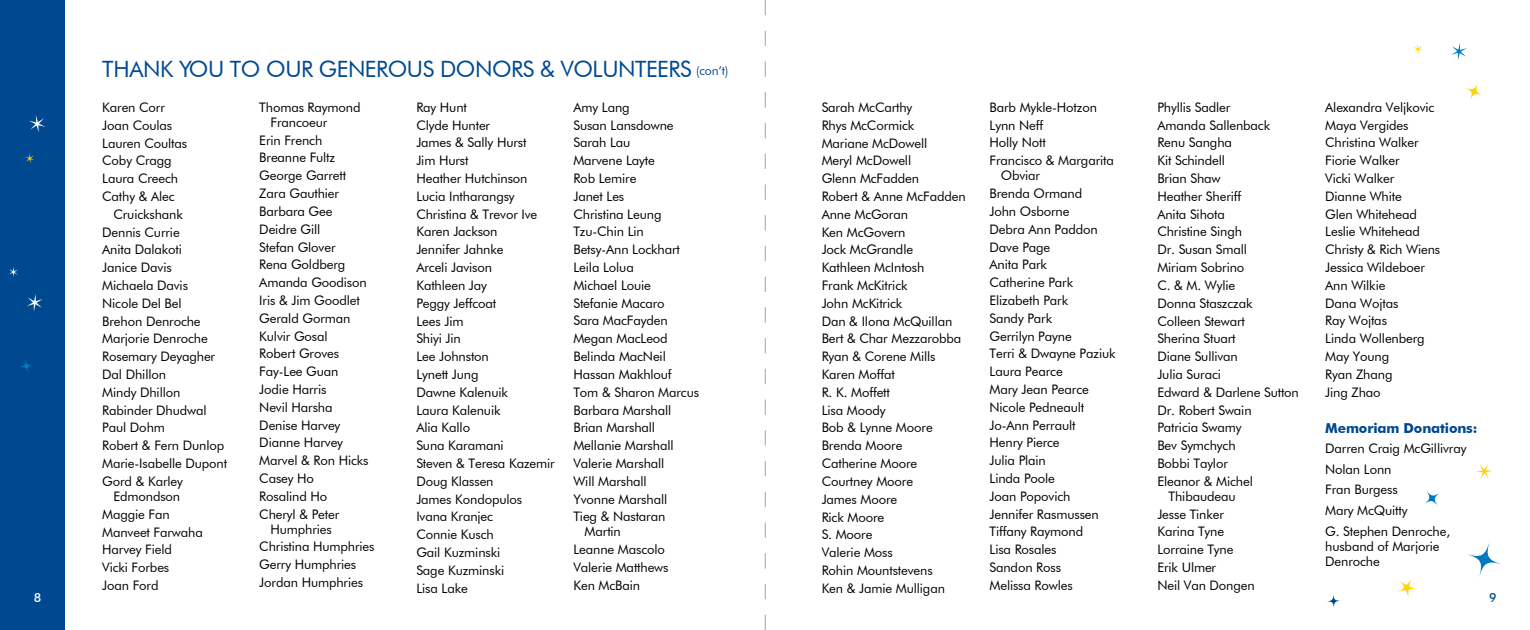
<style>
.page{position:relative;width:1530px;height:630px;background:#fff}
.page>*{position:absolute;margin:0;border:0;box-sizing:border-box;transform-origin:0 0}
.t1{font:22.5px "Futura BT";letter-spacing:-.02em;color:#004990}
.t2{font:700 13.75px "Futura BT";letter-spacing:-.01em;color:#004990}
.t3{font:13.12px/17.8px "Futura BT";letter-spacing:-.01em;color:#000}
.t4{font:500 12.5px "Futura BT";color:#fff}
.t5{font:500 12.5px "Futura BT";color:#004990}
.s1{font-size:12.5px}
</style>
<div class="page">
<div style="left:0;top:0;width:64px;height:630px;background:#004990"></div>
<svg style="left:18px;top:358px;width:17px;height:16px"></svg>
<svg style="left:25px;top:154px;width:10px;height:10px"></svg>
<svg style="left:9px;top:267px;width:9px;height:10px"></svg>
<svg style="left:27px;top:294px;width:16px;height:17px"></svg>
<svg style="left:29px;top:115px;width:16px;height:17px"></svg>
<svg style="left:1423px;top:489px;width:18px;height:18px"></svg>
<svg style="left:1464px;top:81px;width:20px;height:21px"></svg>
<svg style="left:1325px;top:593px;width:17px;height:16px"></svg>
<svg style="left:1465px;top:540px;width:39px;height:38px"></svg>
<svg style="left:1398px;top:579px;width:18px;height:18px"></svg>
<svg style="left:1413px;top:44px;width:10px;height:10px"></svg>
<svg style="left:1476px;top:464px;width:17px;height:15px"></svg>
<svg style="left:1451px;top:43px;width:16px;height:17px"></svg>
<svg style="left:765px;top:0;width:1px;height:630px"></svg>
<p class="t4" style="left:34px;top:590px;width:9px">8</p>
<h1 class="t1" style="left:102px;top:55px;width:628px">THANK YOU TO OUR GENEROUS DONORS &amp; VOLUNTEERS <span class="s1">(con’t)</span></h1>
<p class="t3" style="left:102px;top:98px;width:64px">Karen Corr</p>
<p class="t3" style="left:102px;top:116px;width:72px">Joan Coulas</p>
<p class="t3" style="left:102px;top:134px;width:87px">Lauren Coultas</p>
<p class="t3" style="left:102px;top:152px;width:71px">Coby Cragg</p>
<p class="t3" style="left:102px;top:169px;width:77px">Laura Creech</p>
<p class="t3" style="left:102px;top:187px;width:74px">Cathy &amp; Alec</p>
<p class="t3" style="left:113px;top:205px;width:71px">Cruickshank</p>
<p class="t3" style="left:102px;top:223px;width:79px">Dennis Currie</p>
<p class="t3" style="left:102px;top:241px;width:81px">Anita Dalakoti</p>
<p class="t3" style="left:102px;top:259px;width:71px">Janice Davis</p>
<p class="t3" style="left:102px;top:276px;width:87px">Michaela Davis</p>
<p class="t3" style="left:102px;top:294px;width:81px">Nicole Del Bel</p>
<p class="t3" style="left:102px;top:312px;width:100px">Brehon Denroche</p>
<p class="t3" style="left:102px;top:330px;width:107px">Marjorie Denroche</p>
<p class="t3" style="left:102px;top:348px;width:114px">Rosemary Deyagher</p>
<p class="t3" style="left:102px;top:365px;width:65px">Dal Dhillon</p>
<p class="t3" style="left:102px;top:383px;width:80px">Mindy Dhillon</p>
<p class="t3" style="left:102px;top:401px;width:106px">Rabinder Dhudwal</p>
<p class="t3" style="left:102px;top:419px;width:64px">Paul Dohm</p>
<p class="t3" style="left:102px;top:437px;width:124px">Robert &amp; Fern Dunlop</p>
<p class="t3" style="left:102px;top:454px;width:126px">Marie-Isabelle Dupont</p>
<p class="t3" style="left:102px;top:472px;width:82px">Gord &amp; Karley</p>
<p class="t3" style="left:102px;top:487px;width:102px;text-indent:11px">Edmondson<br>Maggie Fan<br>Manveet Farwaha<br>Harvey Field<br>Vicki Forbes<br>Joan Ford</p>
<p class="t3" style="left:271px;top:100px;width:91px;line-height:15px;text-indent:-11px">Thomas Raymond<br>Francoeur</p>
<p class="t3" style="left:259px;top:131px;width:111px">Erin French<br>Breanne Fultz<br>George Garrett<br>Zara Gauthier<br>Barbara Gee<br>Deidre Gill<br>Stefan Glover<br>Rena Goldberg<br>Amanda Goodison<br>Iris &amp; Jim Goodlet<br>Gerald Gorman<br>Kulvir Gosal<br>Robert Groves<br>Fay-Lee Guan<br>Jodie Harris<br>Nevil Harsha<br>Denise Harvey<br>Dianne Harvey<br>Marvel &amp; Ron Hicks<br>Casey Ho<br>Rosalind Ho<br>Cheryl &amp; Peter</p>
<p class="t3" style="left:259px;top:520px;width:117px;text-indent:11px">Humphries<br>Christina Humphries<br>Gerry Humphries<br>Jordan Humphries</p>
<p class="t3" style="left:416px;top:98px;width:140px">Ray Hunt<br>Clyde Hunter<br>James &amp; Sally Hurst<br>Jim Hurst<br>Heather Hutchinson<br>Lucia Intharangsy<br>Christina &amp; Trevor Ive<br>Karen Jackson<br>Jennifer Jahnke<br>Arceli Javison<br>Kathleen Jay<br>Peggy Jeffcoat<br>Lees Jim<br>Shiyi Jin<br>Lee Johnston<br>Lynett Jung<br>Dawne Kalenuik<br>Laura Kalenuik<br>Alia Kallo<br>Suna Karamani<br>Steven &amp; Teresa Kazemir<br>Doug Klassen<br>James Kondopulos<br>Ivana Kranjec<br>Connie Kusch<br>Gail Kuzminski<br>Sage Kuzminski<br>Lisa Lake</p>
<p class="t3" style="left:573px;top:98px;width:127px">Amy Lang<br>Susan Lansdowne<br>Sarah Lau<br>Marvene Layte<br>Rob Lemire<br>Janet Les<br>Christina Leung<br>Tzu-Chin Lin<br>Betsy-Ann Lockhart<br>Leila Lolua<br>Michael Louie<br>Stefanie Macaro<br>Sara MacFayden<br>Megan MacLeod<br>Belinda MacNeil<br>Hassan Makhlouf<br>Tom &amp; Sharon Marcus<br>Barbara Marshall<br>Brian Marshall<br>Mellanie Marshall<br>Valerie Marshall<br>Will Marshall<br>Yvonne Marshall<br>Tieg &amp; Nastaran</p>
<p class="t3" style="left:573px;top:523px;width:97px;text-indent:11px">Martin<br>Leanne Mascolo<br>Valerie Matthews<br>Ken McBain</p>
<p class="t3" style="left:822px;top:98px;width:146px">Sarah McCarthy<br>Rhys McCormick<br>Mariane McDowell<br>Meryl McDowell<br>Glenn McFadden<br>Robert &amp; Anne McFadden<br>Anne McGoran<br>Ken McGovern<br>Jock McGrandle<br>Kathleen McIntosh<br>Frank McKitrick<br>John McKitrick<br>Dan &amp; Ilona McQuillan<br>Bert &amp; Char Mezzarobba<br>Ryan &amp; Corene Mills<br>Karen Moffat<br>R. K. Moffett<br>Lisa Moody<br>Bob &amp; Lynne Moore<br>Brenda Moore<br>Catherine Moore<br>Courtney Moore<br>James Moore<br>Rick Moore<br>S. Moore<br>Valerie Moss<br>Rohin Mountstevens<br>Ken &amp; Jamie Mulligan</p>
<p class="t3" style="left:990px;top:98px;width:126px">Barb Mykle-Hotzon<br>Lynn Neff<br>Holly Nott<br>Francisco &amp; Margarita</p>
<p class="t3" style="left:990px;top:167px;width:128px;text-indent:11px">Obviar<br>Brenda Ormand<br>John Osborne<br>Debra Ann Paddon<br>Dave Page<br>Anita Park<br>Catherine Park<br>Elizabeth Park<br>Sandy Park<br>Gerrilyn Payne<br>Terri &amp; Dwayne Paziuk<br>Laura Pearce<br>Mary Jean Pearce<br>Nicole Pedneault<br>Jo-Ann Perrault<br>Henry Pierce<br>Julia Plain<br>Linda Poole<br>Joan Popovich<br>Jennifer Rasmussen<br>Tiffany Raymond<br>Lisa Rosales<br>Sandon Ross<br>Melissa Rowles</p>
<p class="t3" style="left:1157px;top:98px;width:143px">Phyllis Sadler<br>Amanda Sallenback<br>Renu Sangha<br>Kit Schindell<br>Brian Shaw<br>Heather Sheriff<br>Anita Sihota<br>Christine Singh<br>Dr. Susan Small<br>Miriam Sobrino<br>C. &amp; M. Wylie<br>Donna Staszczak<br>Colleen Stewart<br>Sherina Stuart<br>Diane Sullivan<br>Julia Suraci<br>Edward &amp; Darlene Sutton<br>Dr. Robert Swain<br>Patricia Swamy<br>Bev Symchych<br>Bobbi Taylor<br>Eleanor &amp; Michel</p>
<p class="t3" style="left:1157px;top:487px;width:99px;text-indent:11px">Thibaudeau<br>Jesse Tinker<br>Karina Tyne<br>Lorraine Tyne<br>Erik Ulmer<br>Neil Van Dongen</p>
<p class="t3" style="left:1325px;top:98px;width:116px">Alexandra Veljkovic<br>Maya Vergides<br>Christina Walker<br>Fiorie Walker<br>Vicki Walker<br>Dianne White<br>Glen Whitehead<br>Leslie Whitehead<br>Christy &amp; Rich Wiens<br>Jessica Wildeboer<br>Ann Wilkie<br>Dana Wojtas<br>Ray Wojtas<br>Linda Wollenberg<br>May Young<br>Ryan Zhang<br>Jing Zhao</p>
<p class="t2" style="left:1325px;top:419px;width:154px">Memoriam Donations:</p>
<p class="t3" style="left:1325px;top:438px;width:143px;line-height:20.6px">Darren Craig McGillivray<br>Nolan Lonn<br>Fran Burgess<br>Mary McQuitty<br>G. Stephen Denroche,</p>
<p class="t3" style="left:1325px;top:538px;width:116px;line-height:15px">husband of Marjorie<br>Denroche</p>
<p class="t5" style="left:1489px;top:590px;width:9px">9</p>
</div>
